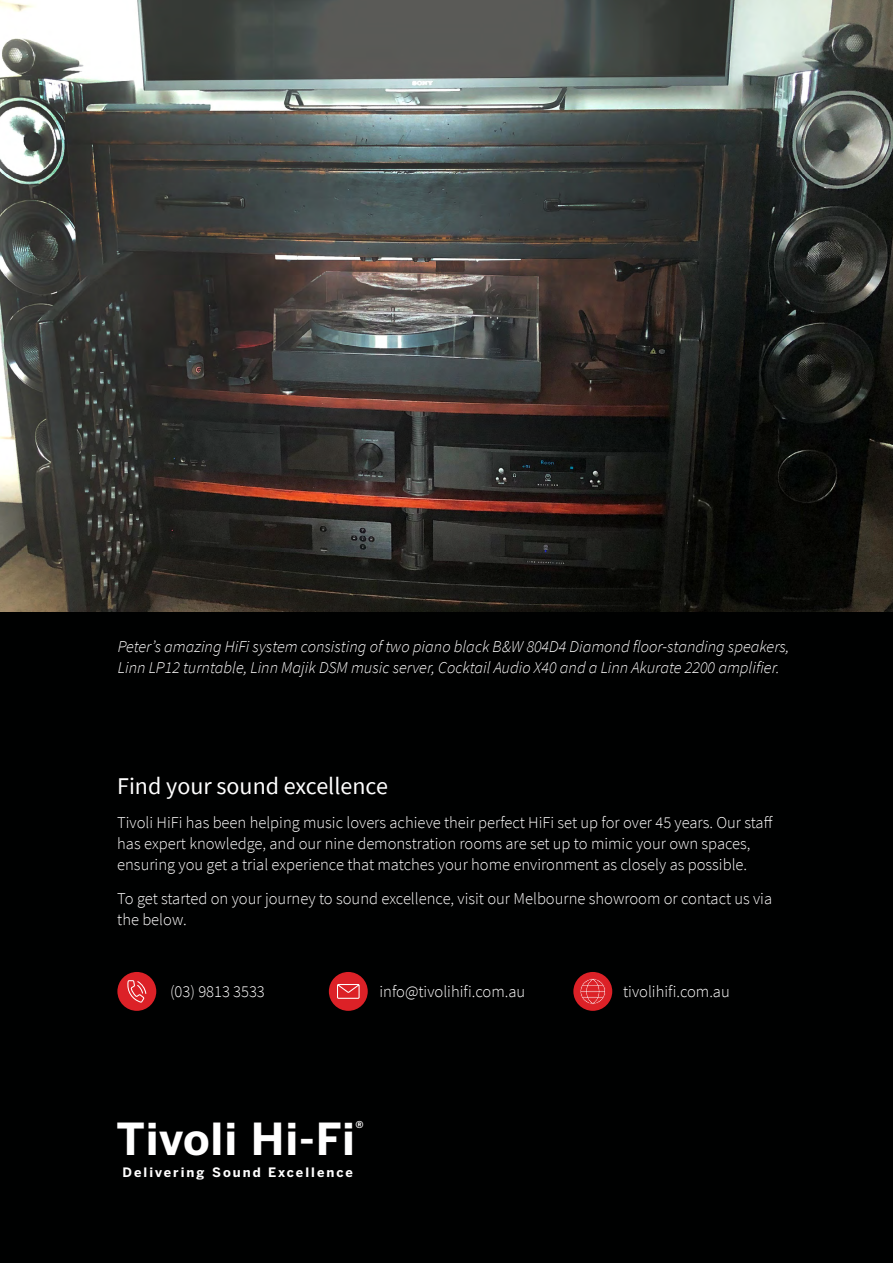
<style>
.page{position:relative;width:893px;height:1263px;background:#fff}
.page>*{position:absolute;margin:0;border:0;box-sizing:border-box;transform-origin:0 0}
.t1{font:700 43.8px "Benton Sans";letter-spacing:.02em;color:#fff}
.t2{font:24px "Source Sans Pro";color:#fff}
.t3{font:300 16.5px/21px "Source Sans Pro";color:#fff}
.t4{font:italic 300 16.5px/21px "Source Sans Pro";color:#fff}
.t5{font:700 12.9px "Benton Sans";letter-spacing:.155em;color:#fff}
.t6{font:700 9.45px "Benton Sans";color:#fff}
</style>
<div class="page">
<div style="left:0;top:605px;width:893px;height:658px;background:#000101"></div>
<img style="left:0;top:0;width:893px;height:611px">
<div style="left:117px;top:972px;width:39px;height:39px;background:#dc2127;border-radius:50%"></div>
<svg style="left:127px;top:980px;width:20px;height:23px"></svg>
<div style="left:329px;top:972px;width:39px;height:39px;background:#dc2127;border-radius:50%"></div>
<svg style="left:337px;top:984px;width:23px;height:15px"></svg>
<div style="left:573px;top:972px;width:39px;height:39px;background:#dc2127;border-radius:50%"></div>
<svg style="left:580px;top:979px;width:26px;height:25px"></svg>
<p class="t4" style="left:118px;top:636px;width:673px">Peter’s amazing HiFi system consisting of two piano black B&amp;W 804D4 Diamond floor-standing speakers,<br>Linn LP12 turntable, Linn Majik DSM music server, Cocktail Audio X40 and a Linn Akurate 2200 amplifier.</p>
<h2 class="t2" style="left:117px;top:771px;width:272px">Find your sound excellence</h2>
<p class="t3" style="left:117px;top:812px;width:657px">Tivoli HiFi has been helping music lovers achieve their perfect HiFi set up for over 45 years. Our staff has expert knowledge, and our nine demonstration rooms are set up to mimic your own spaces, ensuring you get a trial experience that matches your home environment as closely as possible.</p>
<p class="t3" style="left:117px;top:888px;width:656px">To get started on your journey to sound excellence, visit our Melbourne showroom or contact us via the below.</p>
<p class="t3" style="left:170px;top:981px;width:96px">(03) 9813 3533</p>
<p class="t3" style="left:379px;top:981px;width:147px">info@tivolihifi.com.au</p>
<p class="t3" style="left:623px;top:981px;width:108px">tivolihifi.com.au</p>
<p class="t6" style="left:356px;top:1119px;width:10px">®</p>
<h1 class="t1" style="left:116px;top:1113px;width:240px">Tivoli Hi-Fi</h1>
<p class="t5" style="left:123px;top:1165px;width:232px">Delivering Sound Excellence</p>
</div>
